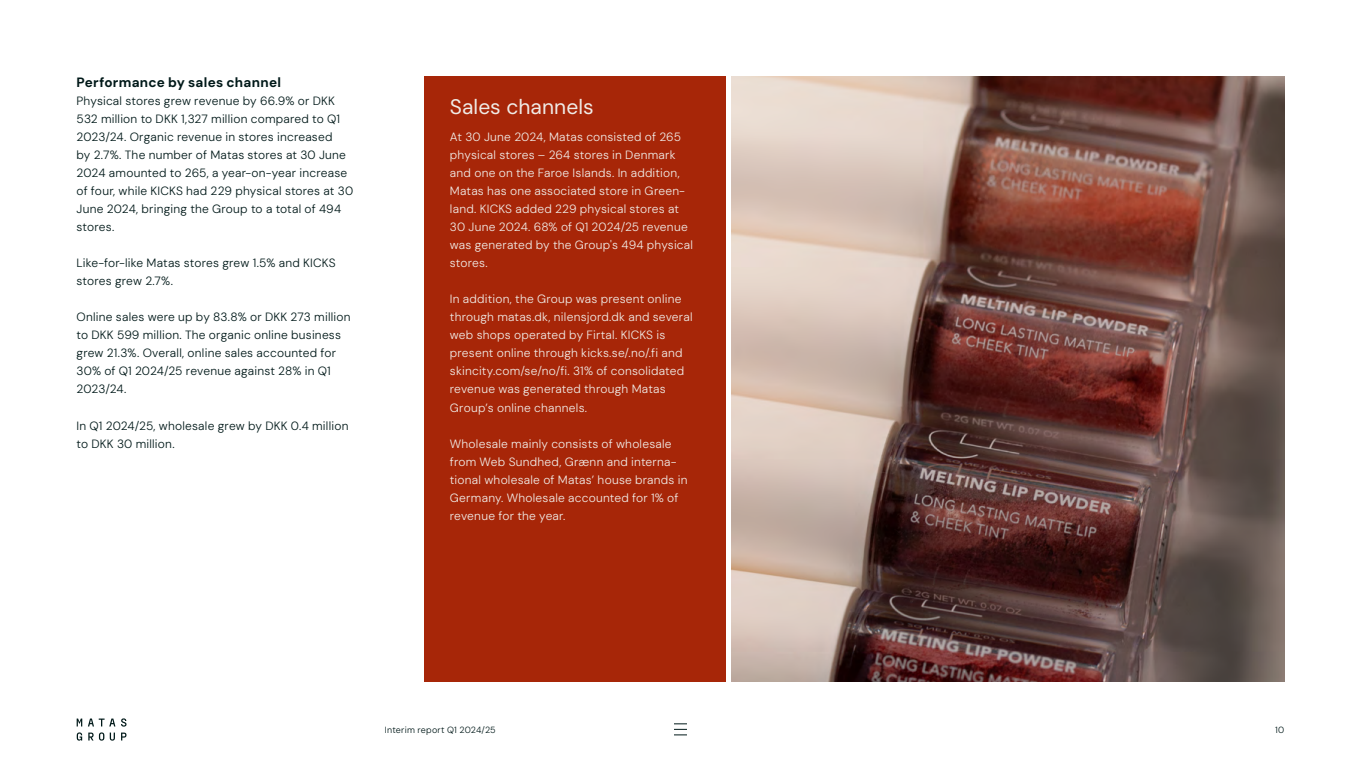
<style>
.page{position:relative;width:1361px;height:766px;background:#fff}
.page>*{position:absolute;margin:0;border:0;box-sizing:border-box;transform-origin:0 0}
.t1{font:21px "DM Sans";letter-spacing:.005em;color:#f0ebe6}
.t2{font:700 13.5px "DM Sans";letter-spacing:.02em;color:#001919}
.t3{font:300 12px/18px "DM Sans";letter-spacing:.02em;color:#f0ebe6}
.t4{font:300 12px/18px "DM Sans";letter-spacing:.015em;color:#001919}
.t5{font:300 9px "DM Sans";letter-spacing:.025em;color:#001919}
</style>
<div class="page">
<div style="left:423px;top:77px;width:302px;height:604px;background:#a72608"></div>
<img style="left:732px;top:77px;width:552px;height:604px">
<svg style="left:674px;top:723px;width:13px;height:12px"></svg>
<svg style="left:77px;top:718px;width:49px;height:22px"></svg>
<p class="t2" style="left:77px;top:74px;width:206px">Performance by sales channel</p>
<p class="t4" style="left:77px;top:92px;width:278px">Physical stores grew revenue by 66.9% or DKK 532 million to DKK 1,327 million compared to Q1<br>2023/24. Organic revenue in stores increased<br>by 2.7%. The number of Matas stores at 30 June 2024 amounted to 265, a year-on-year increase of four, while KICKS had 229 physical stores at 30<br>June 2024, bringing the Group to a total of 494 stores.</p>
<p class="t4" style="left:77px;top:254px;width:261px">Like-for-like Matas stores grew 1.5% and KICKS stores grew 2.7%.</p>
<p class="t4" style="left:77px;top:308px;width:275px">Online sales were up by 83.8% or DKK 273 million to DKK 599 million. The organic online business grew 21.3%. Overall, online sales accounted for 30% of Q1 2024/25 revenue against 28% in Q1<br>2023/24.</p>
<p class="t4" style="left:77px;top:416px;width:273px">In Q1 2024/25, wholesale grew by DKK 0.4 million to DKK 30 million.</p>
<h1 class="t1" style="left:450px;top:94px;width:145px">Sales channels</h1>
<p class="t3" style="left:450px;top:128px;width:245px">At 30 June 2024, Matas consisted of 265 physical stores – 264 stores in Denmark and one on the Faroe Islands. In addition, Matas has one associated store in Green&shy;land. KICKS added 229 physical stores at 30 June 2024. 68% of Q1 2024/25 revenue was generated by the Group's 494 physical stores.</p>
<p class="t3" style="left:450px;top:290px;width:244px">In addition, the Group was present online through matas.dk, nilensjord.dk and several web shops operated by Firtal. KICKS is present online through kicks.se/.no/.fi and skincity.com/se/no/fi. 31% of consolidated revenue was generated through Matas Group’s online channels.</p>
<p class="t3" style="left:450px;top:434px;width:239px">Wholesale mainly consists of wholesale from Web Sundhed, Grænn and interna&shy;tional wholesale of Matas’ house brands in Germany. Wholesale accounted for 1% of revenue for the year.</p>
<p class="t5" style="left:385px;top:723px;width:112px">Interim report Q1 2024/25</p>
<p class="t5" style="left:1275px;top:723px;width:11px">10</p>
</div>
